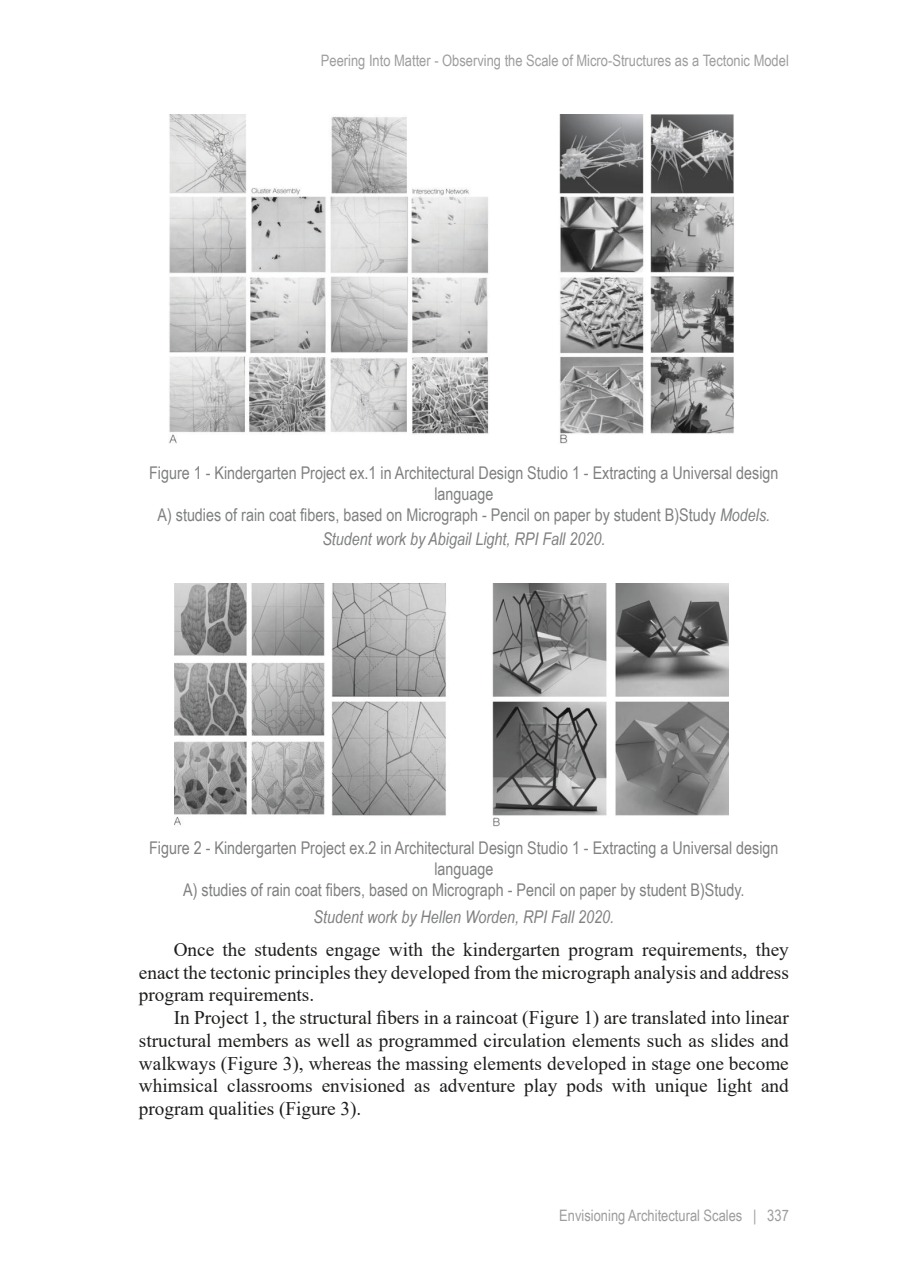
<style>
.page{position:relative;width:903px;height:1270px;background:#fff}
.page>*{position:absolute;margin:0;border:0;box-sizing:border-box;transform-origin:0 0}
.t1{font:19.25px/22.8px "Times New Roman";color:#1d1d1b;text-align:justify}
.t2{font:17.5px/21px "Arial Narrow";color:#7f8081;text-align:center}
.t3{font:italic 17.5px "Arial Narrow";color:#7f8081}
.t4{font:15.75px "Arial Narrow";color:#9d9d9d}
.s1{font-style:italic}
</style>
<div class="page">
<img style="left:169px;top:114px;width:565px;height:330px">
<img style="left:175px;top:584px;width:553px;height:243px">
<p class="t4" style="left:321px;top:49px;width:469px">Peering Into Matter - Observing the Scale of Micro-Structures as a Tectonic Model</p>
<p class="t2" style="left:149px;top:461px;width:631px">Figure 1 - Kindergarten Project ex.1 in Architectural Design Studio 1 - Extracting a Universal design language<br>A) studies of rain coat fibers, based on Micrograph - Pencil on paper by student B)Study <span class="s1">Models.</span></p>
<p class="t3" style="left:322px;top:527px;width:285px">Student work by Abigail Light, RPI Fall 2020.</p>
<p class="t2" style="left:149px;top:837px;width:631px">Figure 2 - Kindergarten Project ex.2 in Architectural Design Studio 1 - Extracting a Universal design language<br>A) studies of rain coat fibers, based on Micrograph - Pencil on paper by student B)Study.</p>
<p class="t3" style="left:314px;top:904px;width:302px">Student work by Hellen Worden, RPI Fall 2020.</p>
<p class="t1" style="left:139px;top:937px;width:651px;text-indent:35px">Once the students engage with the kindergarten program requirements, they enact the tectonic principles they developed from the micrograph analysis and address program requirements.</p>
<p class="t1" style="left:139px;top:1006px;width:651px;text-indent:35px">In Project 1, the structural fibers in a raincoat (Figure 1) are translated into linear structural members as well as programmed circulation elements such as slides and walkways (Figure 3), whereas the massing elements developed in stage one become whimsical classrooms envisioned as adventure play pods with unique light and program qualities (Figure 3).</p>
<p class="t4" style="left:559px;top:1204px;width:231px">Envisioning Architectural Scales | 337</p>
</div>
